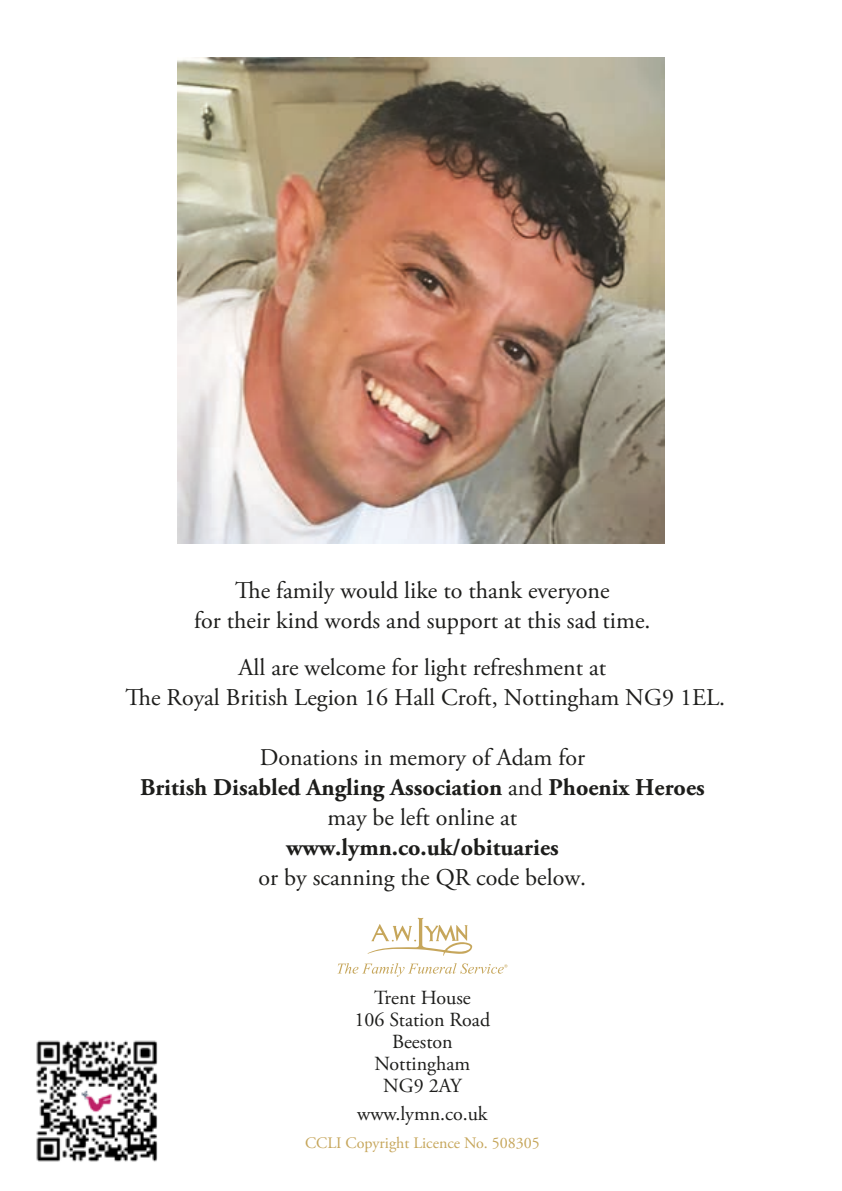
<style>
.page{position:relative;width:842px;height:1191px;background:#fff}
.page>*{position:absolute;margin:0;border:0;box-sizing:border-box;transform-origin:0 0}
.t1{font:24px/30px "Adobe Garamond Pro";color:#1d1d1b;text-align:center}
.t2{font:700 24px "Adobe Garamond Pro";color:#1d1d1b}
.t3{font:20px/22px "Adobe Garamond Pro";color:#1d1d1b;text-align:center}
.t4{font:16px "Adobe Garamond Pro";color:#c6a65b}
.s1{font-weight:700}
</style>
<div class="page">
<svg style="left:337px;top:917px;width:170px;height:59px"></svg>
<img style="left:36px;top:1040px;width:122px;height:122px">
<img style="left:177px;top:58px;width:488px;height:485px">
<p class="t1" style="left:194px;top:576px;width:458px">The family would like to thank everyone<br>for their kind words and support at this sad time.</p>
<p class="t1" style="left:125px;top:653px;width:601px">All are welcome for light refreshment at<br>The Royal British Legion 16 Hall Croft, Nottingham NG9 1EL.</p>
<p class="t1" style="left:140px;top:743px;width:566px">Donations in memory of Adam for<br><span class="s1">British Disabled Angling Association</span> and <span class="s1">Phoenix Heroes </span>may be left online at</p>
<p class="t2" style="left:286px;top:833px;width:274px">www.lymn.co.uk/obituaries</p>
<p class="t1" style="left:259px;top:863px;width:329px">or by scanning the QR code below.</p>
<p class="t3" style="left:355px;top:987px;width:137px">Trent House<br>106 Station Road<br>Beeston<br>Nottingham<br>NG9 2AY</p>
<p class="t3" style="left:357px;top:1103px;width:132px">www.lymn.co.uk</p>
<p class="t4" style="left:305px;top:1133px;width:236px">CCLI Copyright Licence No. 508305</p>
</div>
